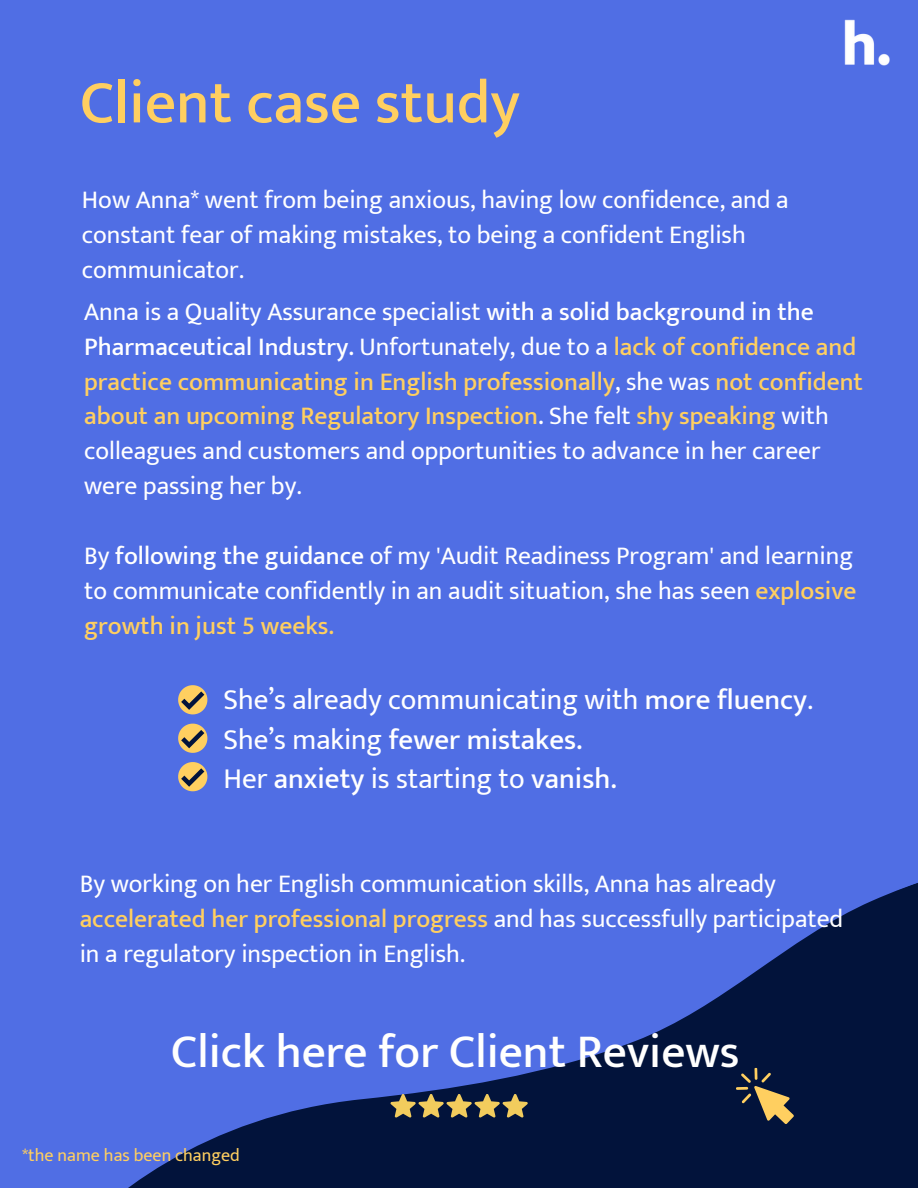
<style>
.page{position:relative;width:918px;height:1188px;background:#506ee4}
.page>*{position:absolute;margin:0;border:0;box-sizing:border-box;transform-origin:0 0}
.t1{font:500 61.5px "Mukta Vaani";color:#ffcf60}
.t2{font:500 47.25px "Mukta Vaani";color:#fffffe}
.t3{font:28.95px/39.6px "Mukta Vaani";color:#fff}
.t4{font:25.5px/34.8px "Mukta Vaani";color:#fff}
.t5{font:18px "Mukta Vaani";color:#ffcf60}
.s1{font-weight:500}
.s2{font-weight:500;color:#ffcf60}
</style>
<div class="page">
<svg style="left:178px;top:685px;width:29px;height:29px"></svg>
<svg style="left:178px;top:724px;width:29px;height:29px"></svg>
<svg style="left:178px;top:762px;width:29px;height:29px"></svg>
<svg style="left:128px;top:883px;width:790px;height:305px"></svg>
<img style="left:844px;top:19px;width:46px;height:47px">
<svg style="left:391px;top:1094px;width:137px;height:24px"></svg>
<svg style="left:735px;top:1067px;width:59px;height:58px"></svg>
<h1 class="t1" style="left:80px;top:65px;width:442px">Client case study</h1>
<p class="t4" style="left:82px;top:182px;width:708px">How Anna* went from being anxious, having low confidence, and a constant fear of making mistakes, to being a confident English communicator.</p>
<p class="t4" style="left:84px;top:294px;width:780px">Anna is a Quality Assurance specialist <span class="s1">with a solid background in the Pharmaceutical Industry.</span> Unfortunately, due to a <span class="s2">lack of confidence and practice communicating in English professionally</span>, she was <span class="s2">not confident about an upcoming Regulatory Inspection</span><span class="s1">.</span> She felt <span class="s2">shy speaking</span> with colleagues and customers and opportunities to advance in her career were passing her by.</p>
<p class="t4" style="left:84px;top:538px;width:774px">By <span class="s1">following the guidance</span> of my 'Audit Readiness Program' and learning to communicate confidently in an audit situation, she has seen <span class="s2">explosive growth in just 5 weeks.</span></p>
<p class="t3" style="left:224px;top:679px;width:591px">She’s already communicating with <span class="s1">more fluency</span>.<br>She’s making <span class="s1">fewer mistakes.<br></span>Her <span class="s1">anxiety</span> is starting to <span class="s1">vanish.</span></p>
<p class="t4" style="left:80px;top:866px;width:765px">By working on her English communication skills, Anna has already <span class="s2">accelerated her professional progress</span> and has successfully participated in a regulatory inspection in English.</p>
<h2 class="t2" style="left:171px;top:1023px;width:570px">Click here for Client Reviews</h2>
<p class="t5" style="left:22px;top:1144px;width:219px">*the name has been changed</p>
</div>
